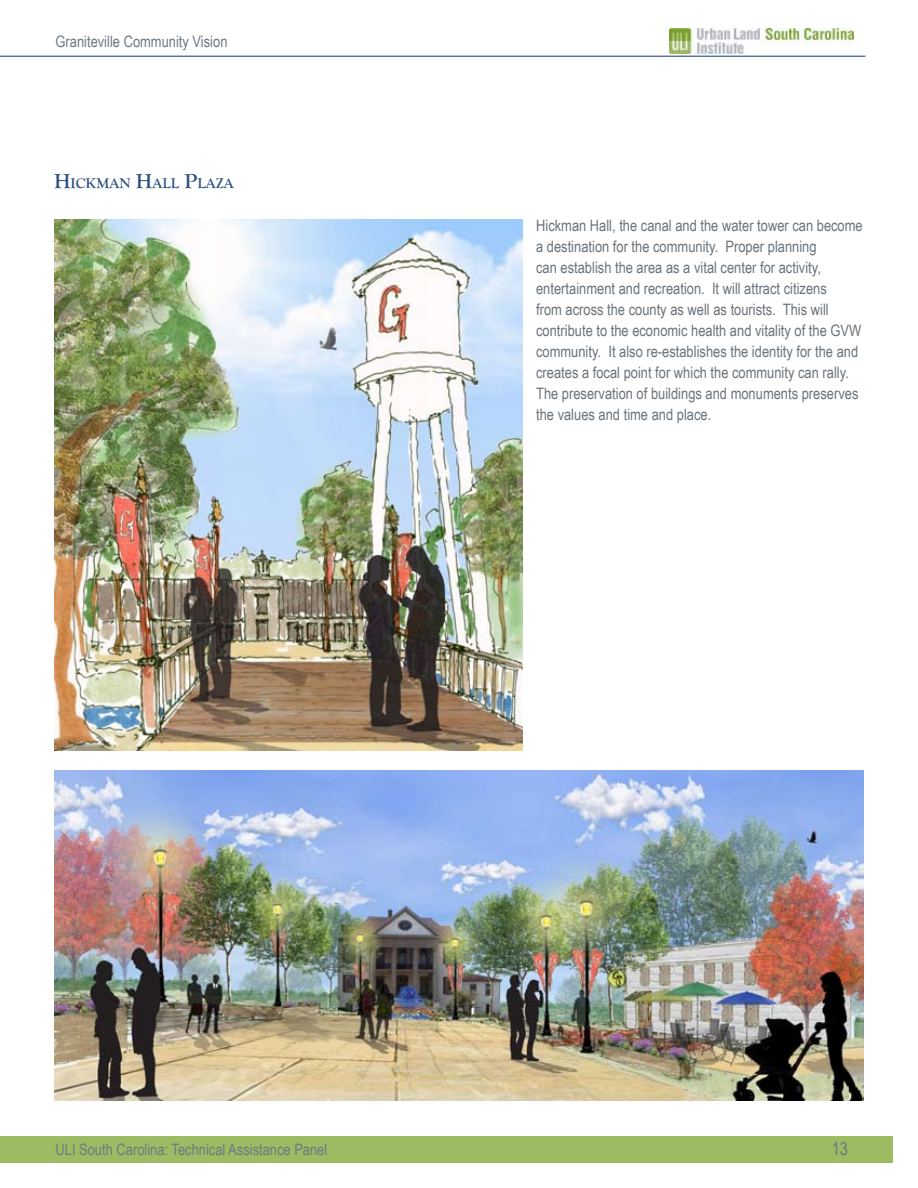
<style>
.page{position:relative;width:918px;height:1188px;background:#fff}
.page>*{position:absolute;margin:0;border:0;box-sizing:border-box;transform-origin:0 0}
.t1{font:18px "Arial Narrow";color:#6d7984}
.t2{font:15.75px/21px "Arial Narrow";color:#6a737b}
.t3{font:15.75px "Arial Narrow";color:#6d7984}
.t4{font:700 14.7px "Goudy Old Style T";color:#2c4d7f}
.s1{font-size:21px}
</style>
<div class="page">
<div style="left:0;top:1137px;width:892px;height:26px;background:#9cbb62"></div>
<hr style="left:0;top:56px;width:865px;height:1px;background:#2c4d7f">
<img style="left:669px;top:28px;width:185px;height:26px">
<img style="left:54px;top:770px;width:810px;height:331px">
<img style="left:54px;top:219px;width:469px;height:531px">
<p class="t3" style="left:55px;top:30px;width:174px">Graniteville Community Vision</p>
<p class="t4" style="left:54px;top:175px;width:181px"><span class="s1">H</span>IC KMAN <span class="s1">H</span>ALL <span class="s1">P</span>LAZA</p>
<p class="t2" style="left:536px;top:214px;width:328px">Hickman Hall, the canal and the water tower can become a destination for the community. Proper planning<br>can establish the area as a vital center for activity, entertainment and recreation. It will attract citizens<br>from across the county as well as tourists. This will contribute to the economic health and vitality of the GVW community. It also re-establishes the identity for the and creates a focal point for which the community can rally.<br>The preservation of buildings and monuments preserves the values and time and place.</p>
<p class="t3" style="left:55px;top:1138px;width:273px">ULI South Carolina: Technical Assistance Panel</p>
<p class="t1" style="left:832px;top:1136px;width:18px">13</p>
</div>
